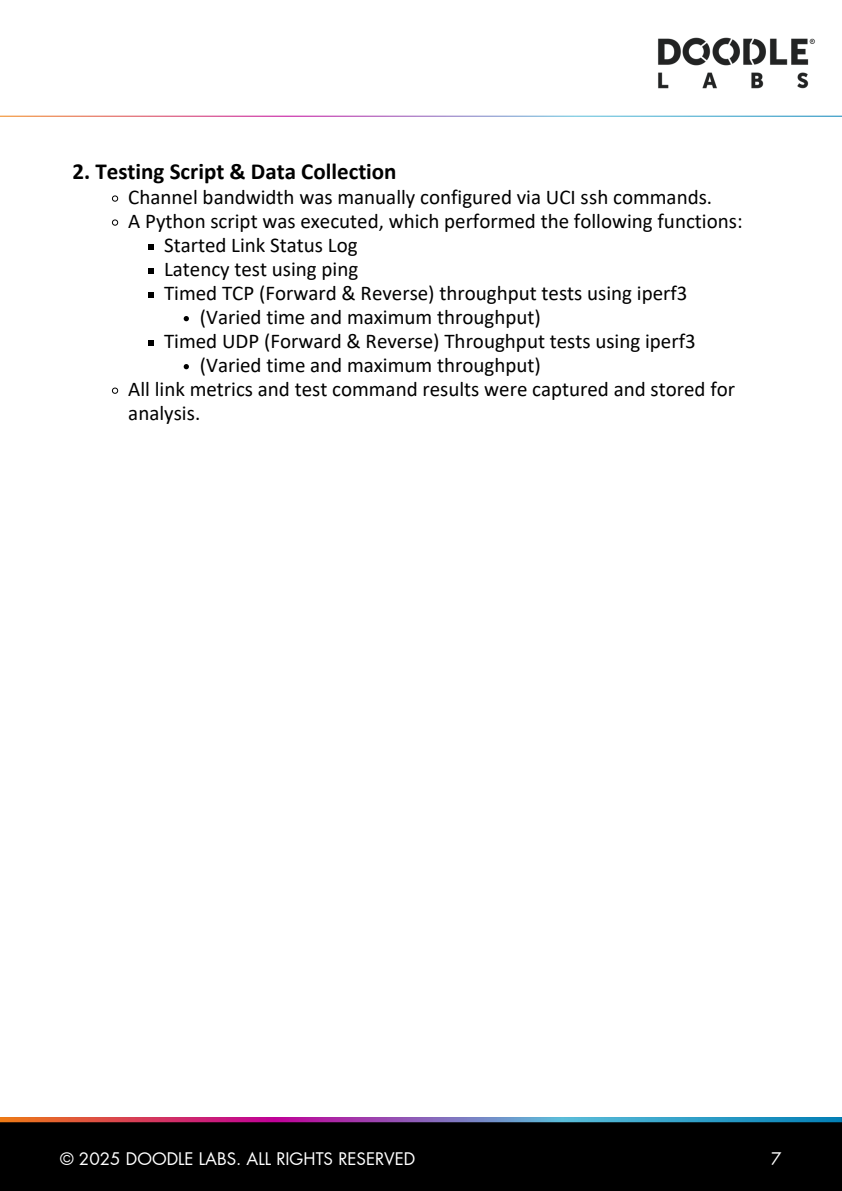
<style>
.page{position:relative;width:842px;height:1191px;background:#fff}
.page>*{position:absolute;margin:0;border:0;box-sizing:border-box;transform-origin:0 0}
.t1{font:700 23px "Calibri";color:#000}
.t2{font:21px/24px "Calibri";color:#000}
.t3{font:17px "Futura LT Pro";color:#fff}
</style>
<div class="page">
<div style="left:0;top:1116px;width:842px;height:74px;background:#000"></div>
<svg style="left:0;top:1116px;width:842px;height:6px;background:#9982ad"></svg>
<img style="left:625px;top:37px;width:217px;height:80px">
<svg style="left:112px;top:195px;width:7px;height:7px"></svg>
<svg style="left:112px;top:219px;width:7px;height:7px"></svg>
<svg style="left:148px;top:244px;width:6px;height:5px"></svg>
<svg style="left:148px;top:268px;width:6px;height:5px"></svg>
<svg style="left:148px;top:292px;width:6px;height:5px"></svg>
<svg style="left:184px;top:316px;width:5px;height:5px"></svg>
<svg style="left:148px;top:340px;width:6px;height:5px"></svg>
<svg style="left:184px;top:364px;width:5px;height:5px"></svg>
<svg style="left:112px;top:387px;width:7px;height:7px"></svg>
<p class="t1" style="left:73px;top:162px;width:326px">2. Testing Script &amp; Data Collection</p>
<p class="t2" style="left:128px;top:187px;width:585px">Channel bandwidth was manually configured via UCI ssh commands.</p>
<h1 class="t2" style="left:128px;top:211px;width:616px">A Python script was executed, which performed the following functions:</h1>
<p class="t2" style="left:164px;top:235px;width:195px">Started Link Status Log</p>
<p class="t2" style="left:164px;top:259px;width:196px">Latency test using ping</p>
<p class="t2" style="left:164px;top:283px;width:525px">Timed TCP (Forward &amp; Reverse) throughput tests using iperf3</p>
<p class="t2" style="left:200px;top:307px;width:343px">(Varied time and maximum throughput)</p>
<p class="t2" style="left:164px;top:331px;width:533px">Timed UDP (Forward &amp; Reverse) Throughput tests using iperf3</p>
<p class="t2" style="left:200px;top:355px;width:343px">(Varied time and maximum throughput)</p>
<p class="t2" style="left:128px;top:379px;width:608px">All link metrics and test command results were captured and stored for analysis.</p>
<p class="t3" style="left:60px;top:1150px;width:357px">© 2025 DOODLE LABS. ALL RIGHTS RESERVED</p>
<p class="t3" style="left:771px;top:1150px;width:12px">7</p>
</div>
